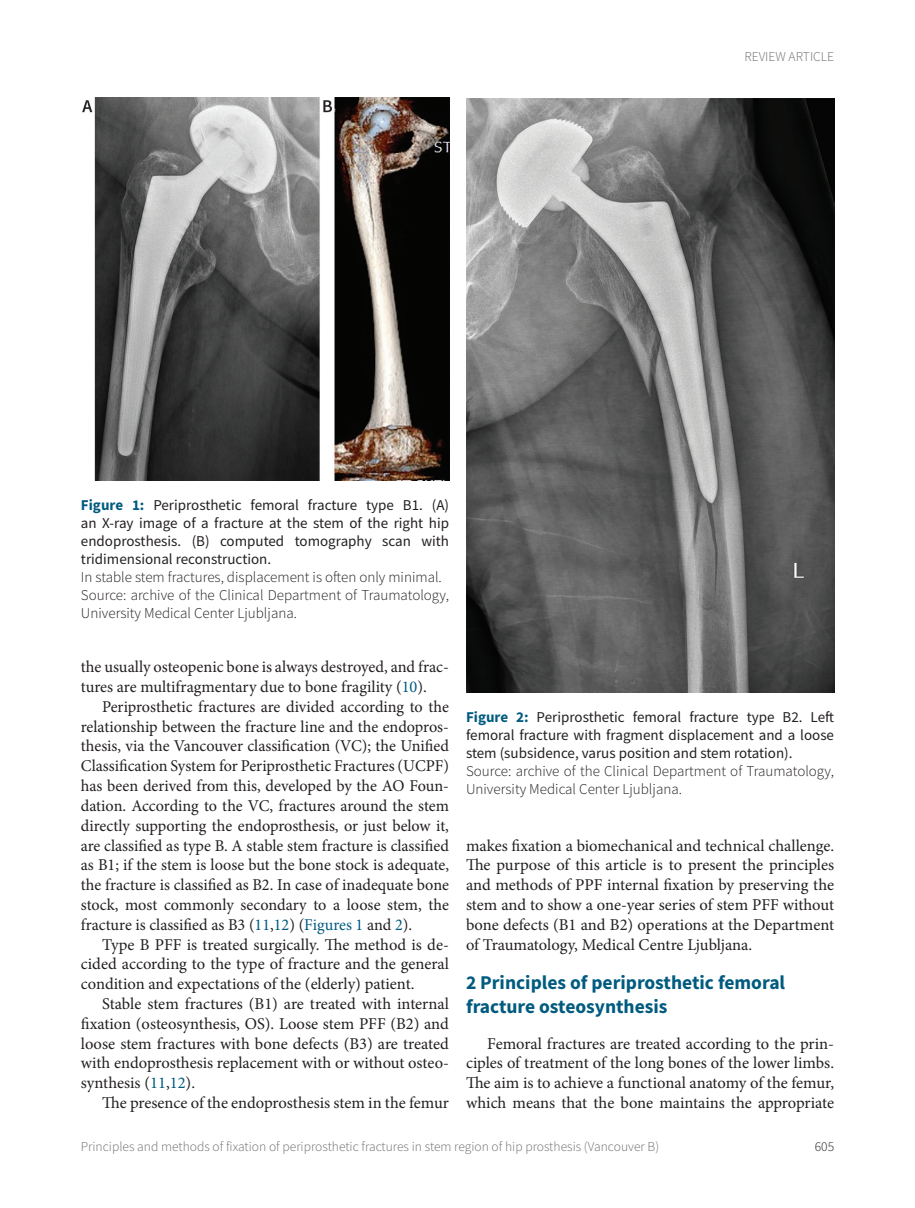
<style>
.page{position:relative;width:915px;height:1208px;background:#fff}
.page>*{position:absolute;margin:0;border:0;box-sizing:border-box;transform-origin:0 0}
.t1{font:700 19.5px/23.4px "Source Sans Pro";color:#005b7f}
.t2{font:16.5px/19.8px "Minion Pro";color:#231f20;text-align:justify}
.t3{font:15px/18px "Source Sans Pro";color:#231f20;text-align:justify}
.t4{font:300 15px/18px "Source Sans Pro";color:#231f20}
.t5{font:300 13.5px "Source Sans Pro";color:#6c6d70}
.t6{font:300 13.5px "Source Sans Pro";color:#231f20}
.s1{font-weight:700;color:#005b7f}
.s2{color:#005b7f}
</style>
<div class="page">
<img style="left:82px;top:98px;width:367px;height:382px">
<img style="left:466px;top:98px;width:368px;height:594px">
<p class="t5" style="left:744px;top:48px;width:91px">REVIEW ARTICLE</p>
<p class="t3" style="left:81px;top:496px;width:369px"><span class="s1">Figure 1:</span> Periprosthetic femoral fracture type B1. (A) an X-ray image of a fracture at the stem of the right hip endoprosthesis. (B) computed tomography scan with tridimensional reconstruction.</p>
<p class="t4" style="left:81px;top:568px;width:369px">In stable stem fractures, displacement is often only minimal.<br>Source: archive of the Clinical Department of Traumatology,<br>University Medical Center Ljubljana.</p>
<p class="t2" style="left:81px;top:657px;width:369px">the usually osteopenic bone is always destroyed, and frac&shy;tures are multifragmentary due to bone fragility (<span class="s2">10</span>).</p>
<p class="t2" style="left:81px;top:697px;width:369px;text-indent:21px">Periprosthetic fractures are divided according to the relationship between the fracture line and the endopros&shy;thesis, via the Vancouver classification (VC); the Unified Classification System for Periprosthetic Fractures (UCPF) has been derived from this, developed by the AO Foun&shy;dation. According to the VC, fractures around the stem directly supporting the endoprosthesis, or just below it, are classified as type B. A stable stem fracture is classified as B1; if the stem is loose but the bone stock is adequate, the fracture is classified as B2. In case of inadequate bone stock, most commonly secondary to a loose stem, the fracture is classified as B3 (<span class="s2">11</span>,<span class="s2">12</span>) (<span class="s2">Figures 1</span> and <span class="s2">2</span>).</p>
<p class="t2" style="left:81px;top:934px;width:369px;text-indent:21px">Type B PFF is treated surgically. The method is de&shy;cided according to the type of fracture and the general condition and expectations of the (elderly) patient.</p>
<p class="t2" style="left:81px;top:994px;width:369px;text-indent:21px">Stable stem fractures (B1) are treated with internal fixation (osteosynthesis, OS). Loose stem PFF (B2) and loose stem fractures with bone defects (B3) are treated with endoprosthesis replacement with or without osteo&shy;synthesis (<span class="s2">11</span>,<span class="s2">12</span>).</p>
<p class="t2" style="left:102px;top:1093px;width:348px">The presence of the endoprosthesis stem in the femur</p>
<p class="t3" style="left:466px;top:707px;width:369px"><span class="s1">Figure 2:</span> Periprosthetic femoral fracture type B2. Left femoral fracture with fragment displacement and a loose stem (subsidence, varus position and stem rotation).</p>
<p class="t4" style="left:466px;top:761px;width:369px">Source: archive of the Clinical Department of Traumatology,<br>University Medical Center Ljubljana.</p>
<p class="t2" style="left:466px;top:835px;width:369px">makes fixation a biomechanical and technical challenge.<br>The purpose of this article is to present the principles and methods of PPF internal fixation by preserving the stem and to show a one-year series of stem PFF without bone defects (B1 and B2) operations at the Department of Traumatology, Medical Centre Ljubljana.</p>
<p class="t1" style="left:466px;top:970px;width:320px">2 Principles of periprosthetic femoral fracture osteosynthesis</p>
<p class="t2" style="left:466px;top:1033px;width:369px;text-indent:21px">Femoral fractures are treated according to the prin&shy;ciples of treatment of the long bones of the lower limbs.<br>The aim is to achieve a functional anatomy of the femur, which means that the bone maintains the appropriate</p>
<p class="t5" style="left:81px;top:1137px;width:579px">Principles and methods of fixation of periprosthetic fractures in stem region of hip prosthesis (Vancouver B)</p>
<p class="t6" style="left:814px;top:1137px;width:21px">605</p>
</div>
